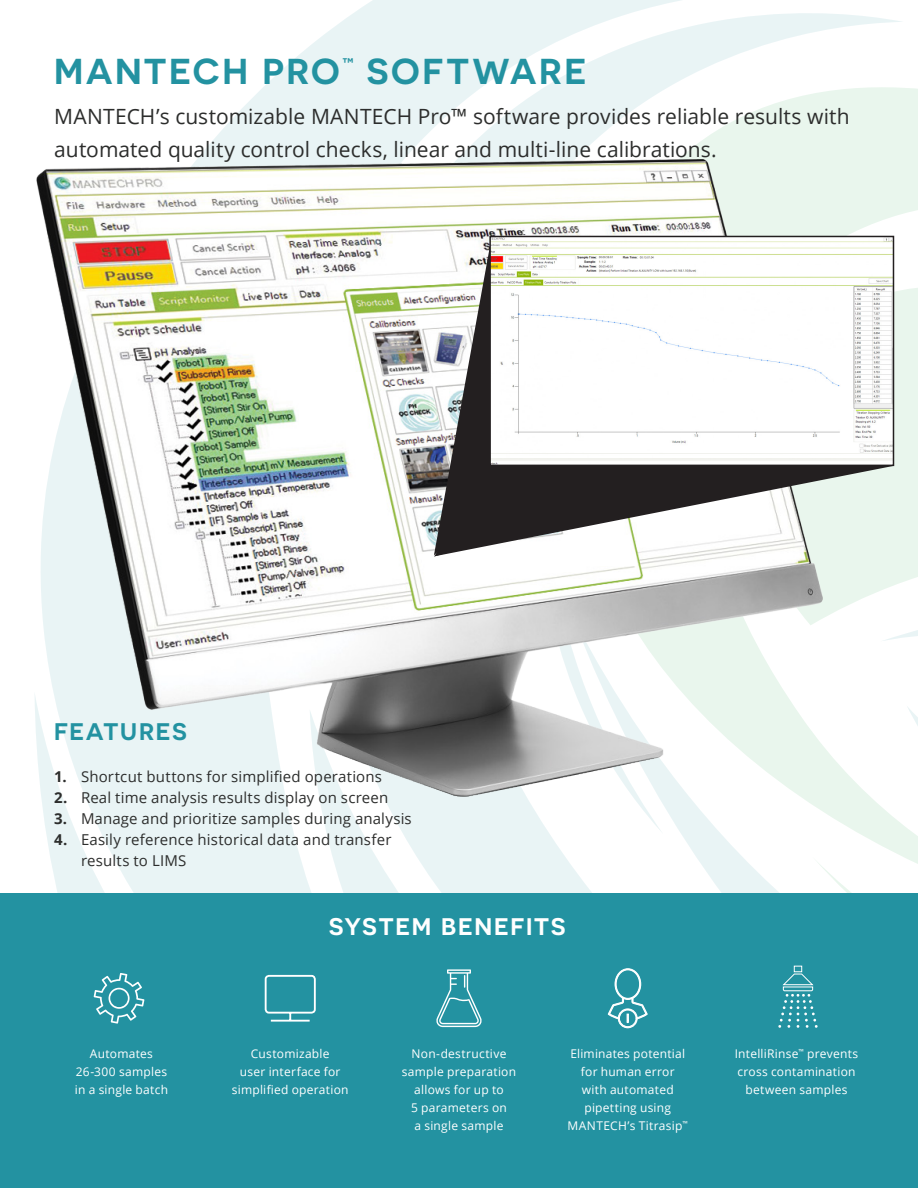
<style>
.page{position:relative;width:918px;height:1188px;background:#fff}
.page>*{position:absolute;margin:0;border:0;box-sizing:border-box;transform-origin:0 0}
.t1{font:600 36px "Novecentosanswide";letter-spacing:.065em;color:#2392a1}
.t2{font:600 24px "Novecentosanswide";letter-spacing:.065em;color:#fff}
.t3{font:600 24px "Novecentosanswide";letter-spacing:.06em;color:#2392a1}
.t4{font:21px/33px "Open Sans";color:#2c2d2c}
.t5{font:15px/21px "Open Sans";letter-spacing:.01em;color:#2c2d2c}
.t6{font:600 13.95px "Novecentosanswide";color:#2392a1}
.t7{font:12px/18px "Open Sans";letter-spacing:.02em;color:#fff;text-align:center}
.s1{font-weight:700}
</style>
<div class="page">
<svg style="left:197px;top:0;width:705px;height:159px;fill:#e9f4f5"></svg>
<svg style="left:35px;top:697px;width:518px;height:196px;fill:#e9f4f5"></svg>
<svg style="left:553px;top:46px;width:365px;height:847px"></svg>
<svg style="left:812px;top:855px;width:106px;height:38px"></svg>
<svg style="left:725px;top:244px;width:193px;height:611px"></svg>
<div style="left:0;top:893px;width:918px;height:295px;background:#2392a1"></div>
<svg style="left:94px;top:973px;width:50px;height:51px"></svg>
<svg style="left:608px;top:968px;width:40px;height:60px"></svg>
<svg style="left:264px;top:974px;width:52px;height:48px"></svg>
<svg style="left:436px;top:969px;width:46px;height:58px"></svg>
<div style="left:794px;top:966px;width:8px;height:6px;border:1px solid #fff"></div>
<svg style="left:778px;top:973px;width:40px;height:55px"></svg>
<img style="left:36px;top:159px;width:787px;height:637px">
<svg style="left:680px;top:466px;width:213px;height:90px"></svg>
<svg style="left:434px;top:236px;width:55px;height:101px"></svg>
<svg style="left:434px;top:337px;width:246px;height:220px;fill:#231f20"></svg>
<img style="left:492px;top:239px;width:399px;height:224px">
<div style="left:489px;top:236px;width:405px;height:230px;border:2px solid #231f20"></div>
<p class="t1" style="left:54px;top:49px;width:287px">MANTECH PRO</p>
<p class="t6" style="left:342px;top:55px;width:13px">™</p>
<p class="t1" style="left:366px;top:49px;width:221px">SOFTWARE</p>
<p class="t4" style="left:54px;top:99px;width:797px">MANTECH’s customizable MANTECH Pro™ software provides reliable results with automated quality control checks, linear and multi-line calibrations.</p>
<p class="t3" style="left:54px;top:717px;width:134px">FEATURES</p>
<p class="t5" style="left:54px;top:766px;width:329px"><span class="s1">1.</span> Shortcut buttons for simplified operations</p>
<p class="t5" style="left:54px;top:787px;width:336px"><span class="s1">2.</span> Real time analysis results display on screen</p>
<p class="t5" style="left:54px;top:808px;width:359px"><span class="s1">3.</span> Manage and prioritize samples during analysis</p>
<p class="t5" style="left:81px;top:829px;width:312px;text-indent:-27px"><span class="s1">4.</span> Easily reference historical data and transfer results to LIMS</p>
<p class="t7" style="left:90px;top:1044px;width:65px">Automates</p>
<p class="t7" style="left:76px;top:1062px;width:93px">26-300 samples</p>
<p class="t7" style="left:75px;top:1080px;width:95px">in a single batch</p>
<p class="t2" style="left:329px;top:912px;width:238px">SYSTEM BENEFITS</p>
<p class="t7" style="left:251px;top:1044px;width:80px">Customizable</p>
<p class="t7" style="left:240px;top:1062px;width:102px">user interface for</p>
<p class="t7" style="left:232px;top:1080px;width:118px">simplified operation</p>
<p class="t7" style="left:402px;top:1044px;width:116px">Non-destructive sample preparation allows for up to</p>
<p class="t7" style="left:411px;top:1098px;width:97px">5 parameters on</p>
<p class="t7" style="left:415px;top:1116px;width:90px">a single sample</p>
<p class="t7" style="left:570px;top:1044px;width:116px">Eliminates potential</p>
<p class="t7" style="left:581px;top:1062px;width:95px">for human error</p>
<p class="t7" style="left:582px;top:1080px;width:94px;text-align:left">with automated pipetting using</p>
<p class="t7" style="left:568px;top:1116px;width:122px">MANTECH’s Titrasip<sup>™</sup></p>
<p class="t7" style="left:735px;top:1044px;width:125px">IntelliRinse<sup>™</sup> prevents cross contamination between samples</p>
</div>
